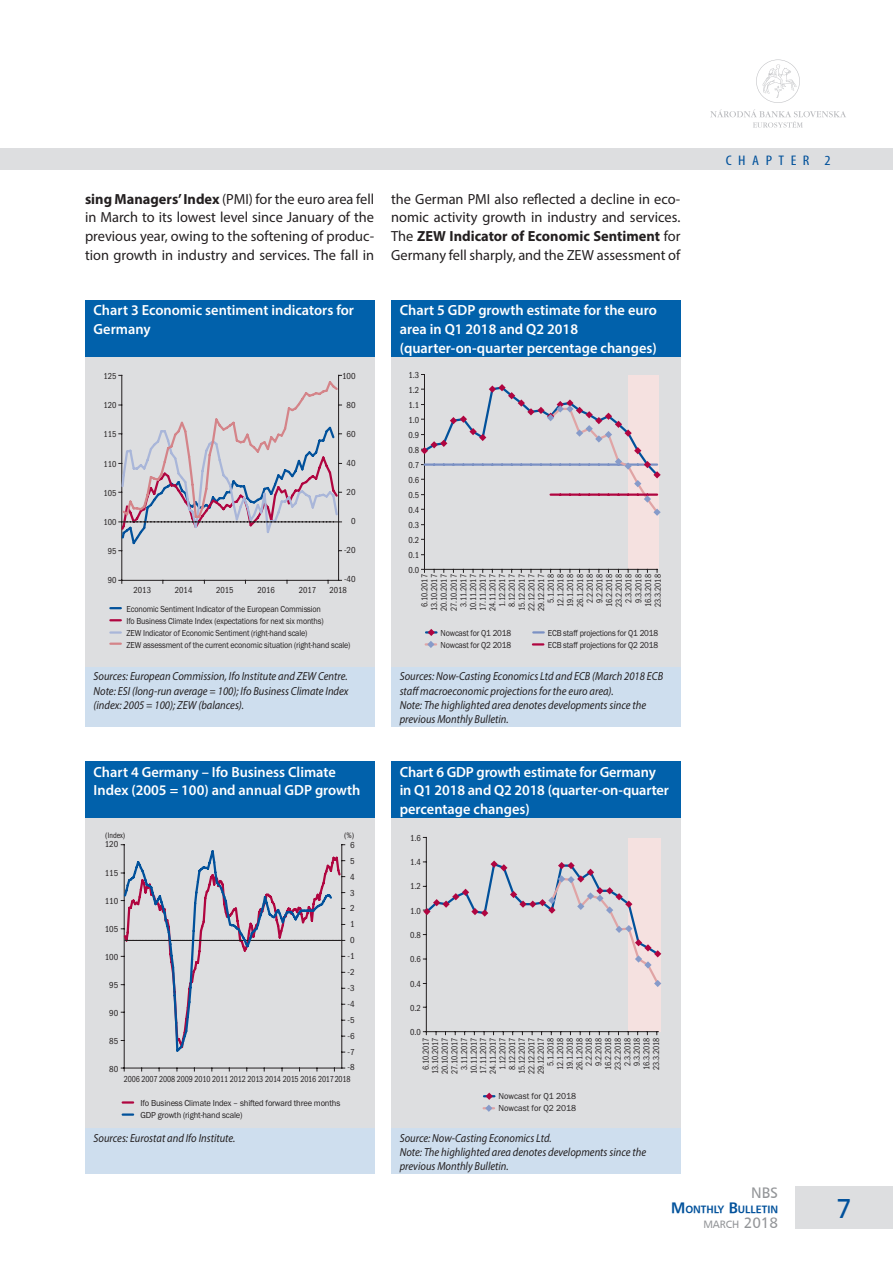
<style>
.page{position:relative;width:893px;height:1263px;background:#fff}
.page>*{position:absolute;margin:0;border:0;box-sizing:border-box;transform-origin:0 0}
.t1{font:27px "Humanist 777 AT";color:#01519b}
.t2{font:15px "Humanist 777 AT";color:#939598}
._1_text{font:14.7px/18.6px "Myriad Pro";color:#231f20;text-align:justify}
._3_graf_NADPIS{font:600 14.7px/18.6px "Myriad Pro";color:#fff}
.t3{font:condensed 13.95px "Myriad Pro";letter-spacing:.405em;color:#01519b;scale:1.15 1}
._3_graf_ZDROJ{font:italic 11.7px/14.1px "Myriad Pro";color:#231f20;scale:.9 1}
.t4{font:10.5px "Humanist 777 AT Bold";color:#01519b}
.t5{font:10.5px "Humanist 777 AT";color:#939598}
.t6{font:condensed 9px/9.6px "Franklin Got Itc TEE";color:#231f20;text-align:right;scale:.9 1}
.t7{font:9px/12px "Franklin Got Itc TEE";letter-spacing:-.02em;color:#231f20;scale:.9 1}
.t8{font:condensed 9px/15px "Franklin Got Itc TEE";color:#231f20;text-align:justify;scale:.95 1}
.t9{font:9px/12px "Franklin Got Itc TEE";letter-spacing:-.02em;color:#231f20;scale:.95 1}
.t10{font:condensed 9px/15.9px "Franklin Got Itc TEE";color:#231f20;text-align:justify}
.t11{font:condensed 9px "Franklin Got Itc TEE";letter-spacing:-.02em;color:#231f20;scale:.89 1}
.t12{font:9px/12px "Franklin Got Itc TEE";color:#231f20;scale:.95 1}
.t13{font:condensed 8.25px "Franklin Got Itc TEE";color:#231f20;scale:.95 1}
.s1{font-weight:700}
.s2{font-stretch:condensed}
.s3{font-size:15px}
</style>
<div class="page">
<div style="left:0;top:149px;width:893px;height:21px;background:#dddee0"></div>
<svg style="left:710px;top:109px;width:136px;height:19px"></svg>
<svg style="left:756px;top:60px;width:44px;height:43px"></svg>
<div style="left:795px;top:1186px;width:98px;height:43px;background:#dddee0"></div>
<div style="left:85px;top:300px;width:289px;height:57px;background:#0161ab"></div>
<div style="left:85px;top:357px;width:289px;height:310px;background:#dddee0"></div>
<div style="left:85px;top:667px;width:289px;height:60px;background:#cedeee"></div>
<div style="left:85px;top:761px;width:289px;height:57px;background:#0161ab"></div>
<div style="left:85px;top:818px;width:289px;height:310px;background:#dddee0"></div>
<div style="left:85px;top:1128px;width:289px;height:46px;background:#cedeee"></div>
<div style="left:391px;top:761px;width:289px;height:57px;background:#0161ab"></div>
<div style="left:391px;top:818px;width:289px;height:310px;background:#dddee0"></div>
<div style="left:391px;top:1128px;width:289px;height:46px;background:#cedeee"></div>
<div style="left:391px;top:300px;width:289px;height:57px;background:#0161ab"></div>
<div style="left:391px;top:357px;width:289px;height:310px;background:#dddee0"></div>
<div style="left:391px;top:667px;width:289px;height:60px;background:#cedeee"></div>
<svg style="left:110px;top:607px;width:11px;height:2px"></svg>
<svg style="left:110px;top:619px;width:11px;height:2px"></svg>
<svg style="left:110px;top:631px;width:11px;height:3px"></svg>
<svg style="left:110px;top:642px;width:11px;height:3px"></svg>
<hr style="left:121px;top:375px;width:1px;height:205px;background:#231f20">
<hr style="left:122px;top:580px;width:217px;height:1px;background:#231f20">
<hr style="left:338px;top:375px;width:1px;height:205px;background:#231f20">
<svg style="left:119px;top:375px;width:223px;height:176px"></svg>
<div style="left:628px;top:838px;width:33px;height:194px;background:#f5e1e0"></div>
<svg style="left:484px;top:1092px;width:10px;height:20px"></svg>
<hr style="left:426px;top:837px;width:1px;height:195px;background:#231f20">
<hr style="left:426px;top:1031px;width:232px;height:1px;background:#231f20">
<svg style="left:423px;top:860px;width:238px;height:127px"></svg>
<svg style="left:123px;top:1113px;width:10px;height:3px"></svg>
<svg style="left:123px;top:1101px;width:10px;height:2px"></svg>
<hr style="left:124px;top:845px;width:1px;height:223px;background:#231f20">
<hr style="left:124px;top:1068px;width:218px;height:1px;background:#231f20">
<hr style="left:341px;top:845px;width:1px;height:223px;background:#231f20">
<svg style="left:121px;top:844px;width:224px;height:210px"></svg>
<div style="left:628px;top:376px;width:30px;height:193px;background:#f5e1e0"></div>
<svg style="left:426px;top:629px;width:10px;height:19px"></svg>
<svg style="left:533px;top:631px;width:11px;height:2px"></svg>
<svg style="left:533px;top:643px;width:10px;height:2px"></svg>
<hr style="left:424px;top:374px;width:1px;height:195px;background:#231f20">
<hr style="left:424px;top:569px;width:233px;height:1px;background:#231f20">
<svg style="left:421px;top:384px;width:240px;height:132px"></svg>
<p class="_1_text" style="left:85px;top:189px;width:291px"><span class="s1">sing Managers’ Index</span> (PMI) for the euro area fell in March to its lowest level since January of the previous year, owing to the softening of produc&shy;tion growth in industry and services. The fall in</p>
<p class="_1_text" style="left:391px;top:189px;width:291px">the German PMI also reflected a decline in eco&shy;nomic activity growth in industry and services.<br>The <span class="s1">ZEW Indicator of Economic Sentiment</span> for Germany fell sharply, and the ZEW assessment of</p>
<p class="_3_graf_NADPIS" style="left:94px;top:301px;width:262px">Chart 3 Economic sentiment indicators for<br>Germany</p>
<p class="t8" style="left:104px;top:369px;width:15px">125</p>
<p class="t8" style="left:104px;top:398px;width:15px">120</p>
<p class="t8" style="left:104px;top:427px;width:15px">115</p>
<p class="t8" style="left:104px;top:456px;width:15px">110</p>
<p class="t8" style="left:104px;top:485px;width:15px">105</p>
<p class="t8" style="left:104px;top:514px;width:15px">100</p>
<p class="t8" style="left:108px;top:543px;width:11px">95</p>
<p class="t8" style="left:108px;top:572px;width:11px">90</p>
<p class="t10" style="left:342px;top:368px;width:15px">100</p>
<p class="t10" style="left:347px;top:397px;width:11px">80</p>
<p class="t10" style="left:347px;top:426px;width:11px">60</p>
<p class="t10" style="left:347px;top:455px;width:11px">40</p>
<p class="t10" style="left:347px;top:484px;width:11px">20</p>
<p class="t10" style="left:351px;top:513px;width:6px">0</p>
<p class="t10" style="left:344px;top:542px;width:13px">-20</p>
<p class="t10" style="left:344px;top:572px;width:13px">-40</p>
<p class="t7" style="left:127px;top:581px;width:218px;line-height:18.1px;text-indent:7px"><span class="s2">2013<br></span>Economic Sentiment Indicator of the European Commission</p>
<p class="t7" style="left:127px;top:615px;width:250px">Ifo Business Climate Index (expectations for next six months)<br>ZEW Indicator of Economic Sentiment (right-hand scale)<br>ZEW assessment of the current economic situation (right-hand scale)</p>
<p class="t8" style="left:175px;top:583px;width:20px">2014</p>
<p class="t8" style="left:216px;top:583px;width:20px">2015</p>
<p class="t8" style="left:257px;top:583px;width:20px">2016</p>
<p class="t8" style="left:299px;top:583px;width:20px">2017</p>
<p class="t8" style="left:329px;top:583px;width:20px">2018</p>
<p class="_3_graf_ZDROJ" style="left:94px;top:669px;width:284px">Sources: European Commission, Ifo Institute and ZEW Centre.</p>
<p class="_3_graf_ZDROJ" style="left:94px;top:683px;width:285px">Note: ESI (long-run average = 100); Ifo Business Climate Index (index: 2005 = 100); ZEW (balances).</p>
<p class="_3_graf_NADPIS" style="left:94px;top:762px;width:268px">Chart 4 Germany – Ifo Business Climate<br>Index (2005 = 100) and annual GDP growth</p>
<p class="t13" style="left:105px;top:831px;width:23px">(Index)</p>
<p class="t13" style="left:344px;top:831px;width:12px">(%)</p>
<p class="t10" style="left:105px;top:836px;width:15px">120</p>
<p class="t10" style="left:105px;top:865px;width:15px">115</p>
<p class="t10" style="left:105px;top:893px;width:15px">110</p>
<p class="t10" style="left:105px;top:921px;width:15px">105</p>
<p class="t10" style="left:105px;top:949px;width:15px">100</p>
<p class="t10" style="left:109px;top:977px;width:11px">95</p>
<p class="t10" style="left:109px;top:1005px;width:11px">90</p>
<p class="t10" style="left:109px;top:1033px;width:11px">85</p>
<p class="t10" style="left:109px;top:1061px;width:11px">80</p>
<p class="t10" style="left:347px;top:837px;width:9px">6<br>5<br>4<br>3<br>2<br>1<br>0 -1 -2 -3 -4 -5 -6 -7 -8</p>
<p class="t11" style="left:124px;top:1074px;width:256px">2006 2007 2008 2009 2010 2011 2012 2013 2014 2015 2016 20172018</p>
<p class="t9" style="left:141px;top:1097px;width:212px">Ifo Business Climate Index – shifted forward three months<br>GDP growth (right-hand scale)</p>
<p class="_3_graf_ZDROJ" style="left:94px;top:1130px;width:159px">Sources: Eurostat and Ifo Institute.</p>
<p class="_3_graf_NADPIS" style="left:400px;top:301px;width:259px">Chart 5 GDP growth estimate for the euro area in Q1 2018 and Q2 2018 (quarter-on-quarter percentage changes)</p>
<p class="t8" style="left:408px;top:367px;width:13px">1.3<br>1.2<br>1.1<br>1.0<br>0.9<br>0.8<br>0.7<br>0.6<br>0.5<br>0.4<br>0.3<br>0.2<br>0.1<br>0.0</p>
<p class="t6" style="left:420px;top:611px;width:43px;rotate:-90deg">6.10.2017<br>13.10.2017<br>20.10.2017<br>27.10.2017<br>3.11.2017<br>10.11.2017<br>17.11.2017<br>24.11.2017<br>1.12.2017<br>8.12.2017<br>15.12.2017<br>22.12.2017<br>29.12.2017<br>5.1.2018<br>12.1.2018<br>19.1.2018<br>26.1.2018<br>2.2.2018<br>9.2.2018<br>16.2.2018<br>23.2.2018<br>2.3.2018<br>9.3.2018<br>16.3.2018<br>23.3.2018</p>
<p class="t7" style="left:548px;top:627px;width:124px">ECB staff projections for Q1 2018<br>ECB staff projections for Q2 2018</p>
<p class="t7" style="left:441px;top:627px;width:80px">Nowcast for Q1 2018<br>Nowcast for Q2 2018</p>
<p class="_3_graf_ZDROJ" style="left:400px;top:669px;width:294px">Sources: Now-Casting Economics Ltd and ECB (March 2018 ECB staff macroeconomic projections for the euro area).</p>
<p class="_3_graf_ZDROJ" style="left:400px;top:697px;width:275px">Note: The highlighted area denotes developments since the previous Monthly Bulletin.</p>
<p class="_3_graf_NADPIS" style="left:400px;top:762px;width:271px">Chart 6 GDP growth estimate for Germany in Q1 2018 and Q2 2018 (quarter-on-quarter percentage changes)</p>
<p class="t8" style="left:410px;top:830px;width:13px">1.6</p>
<p class="t8" style="left:410px;top:855px;width:13px">1.4</p>
<p class="t8" style="left:410px;top:879px;width:13px">1.2</p>
<p class="t8" style="left:410px;top:903px;width:13px">1.0</p>
<p class="t8" style="left:410px;top:928px;width:13px">0.8</p>
<p class="t8" style="left:410px;top:952px;width:13px">0.6</p>
<p class="t8" style="left:410px;top:976px;width:13px">0.4</p>
<p class="t8" style="left:410px;top:1000px;width:13px">0.2</p>
<p class="t8" style="left:410px;top:1025px;width:13px">0.0</p>
<p class="t6" style="left:421px;top:1074px;width:43px;rotate:-90deg">6.10.2017<br>13.10.2017<br>20.10.2017<br>27.10.2017<br>3.11.2017<br>10.11.2017<br>17.11.2017<br>24.11.2017<br>1.12.2017<br>8.12.2017<br>15.12.2017<br>22.12.2017<br>29.12.2017<br>5.1.2018<br>12.1.2018<br>19.1.2018<br>26.1.2018<br>2.2.2018<br>9.2.2018<br>16.2.2018<br>23.2.2018<br>2.3.2018<br>9.3.2018<br>16.3.2018<br>23.3.2018</p>
<p class="t12" style="left:499px;top:1090px;width:83px">Nowcast for Q1 2018<br>Nowcast for Q2 2018</p>
<p class="_3_graf_ZDROJ" style="left:400px;top:1130px;width:170px">Source: Now-Casting Economics Ltd.</p>
<p class="_3_graf_ZDROJ" style="left:400px;top:1144px;width:275px">Note: The highlighted area denotes developments since the previous Monthly Bulletin.</p>
<h3 class="t3" style="left:726px;top:152px;width:93px">CHAPTER 2</h3>
<h2 class="t2" style="left:751px;top:1184px;width:29px">NBS</h2>
<p class="t4" style="left:671px;top:1203px;width:109px"><span class="s3">M</span>ONTHLY <span class="s3">B</span>ULLETIN</p>
<p class="t5" style="left:703px;top:1219px;width:76px">MARCH <span class="s3">2018</span></p>
<h1 class="t1" style="left:836px;top:1193px;width:17px">7</h1>
</div>
